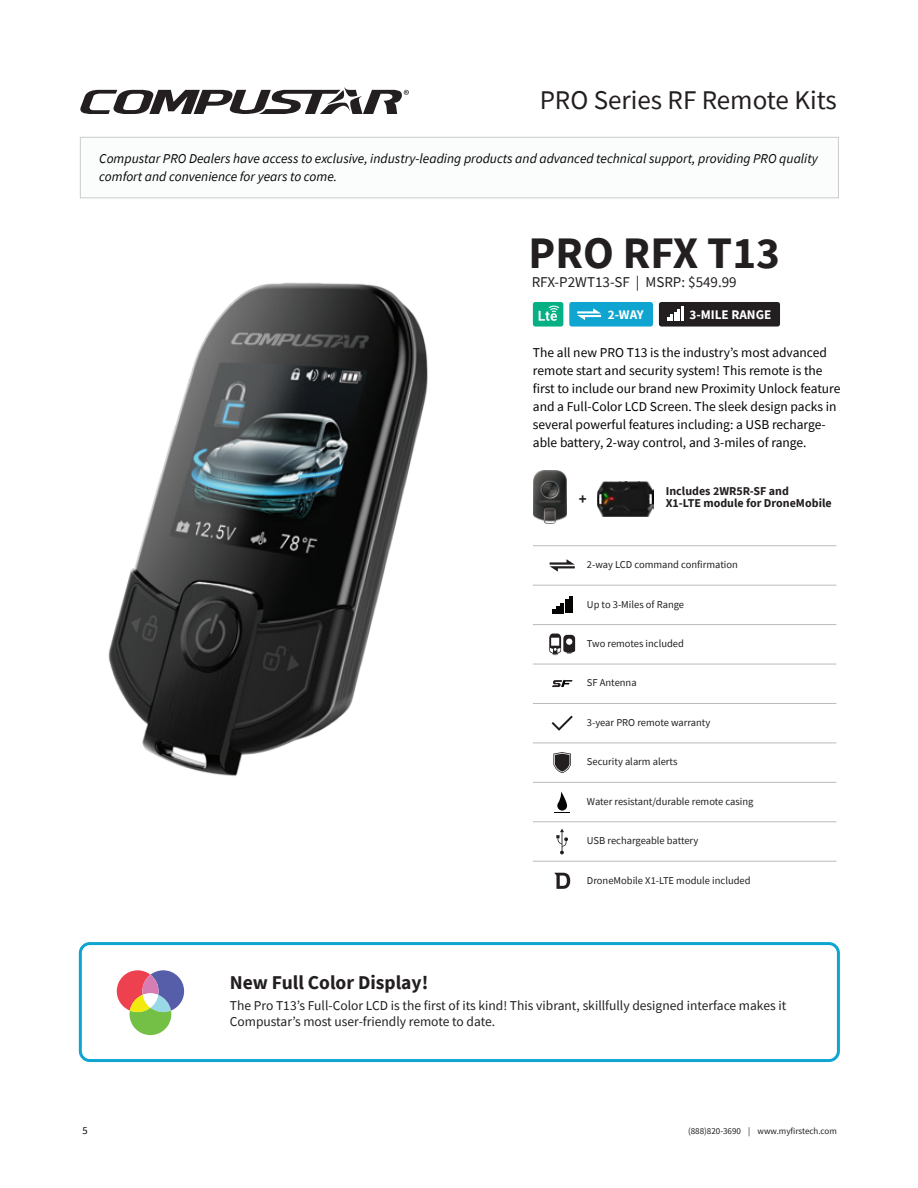
<style>
.page{position:relative;width:918px;height:1188px;background:#fff}
.page>*{position:absolute;margin:0;border:0;box-sizing:border-box;transform-origin:0 0}
.t1{font:700 45px "Source Sans Pro";color:#231f20}
.t2{font:27px "Source Sans Pro";color:#231f20}
.t3{font:700 19.5px "Source Sans Pro";color:#231f20}
.t4{font:15px "Source Sans Pro";color:#231f20}
.t5{font:700 15px "Source Sans Pro";color:#231f20}
.t6{font:13.5px/18px "Source Sans Pro";color:#040503}
.t7{font:italic 13.5px/18px "Source Sans Pro";color:#040503}
.t8{font:13.5px/16.2px "Source Sans Pro";color:#231f20}
.t9{font:700 13.2px "Source Sans Pro";color:#fff}
.t10{font:700 12px "Source Sans Pro";color:#231f20}
.t11{font:10.5px "Source Sans Pro";color:#231f20}
.t12{font:10.5px "Source Sans Pro";color:#000}
.t13{font:9px "Source Sans Pro";color:#231f20}
</style>
<div class="page">
<div style="left:80px;top:137px;width:758px;height:61px;background:#fafbfb"></div>
<div style="left:80px;top:137px;width:759px;height:61px;border:1px solid #bbb"></div>
<svg style="left:80px;top:87px;width:329px;height:27px"></svg>
<img style="left:108px;top:282px;width:320px;height:494px">
<div style="left:659px;top:302px;width:121px;height:25px;background:#231f20;border-radius:3px"></div>
<svg style="left:667px;top:310px;width:13px;height:11px"></svg>
<hr style="left:681px;top:307px;width:3px;height:14px;background:#fff">
<div style="left:569px;top:302px;width:84px;height:25px;background:#10a5d1;border-radius:3px"></div>
<svg style="left:577px;top:308px;width:24px;height:12px"></svg>
<div style="left:533px;top:302px;width:30px;height:25px;background:#05b085;border-radius:3px"></div>
<svg style="left:539px;top:306px;width:20px;height:15px"></svg>
<img style="left:534px;top:470px;width:33px;height:53px">
<hr style="left:533px;top:585px;width:303px;height:1px;background:#bbb">
<hr style="left:533px;top:545px;width:303px;height:1px;background:#bbb">
<hr style="left:533px;top:624px;width:303px;height:1px;background:#bbb">
<svg style="left:552px;top:600px;width:16px;height:13px"></svg>
<hr style="left:569px;top:596px;width:3px;height:17px;background:#040503">
<svg style="left:550px;top:559px;width:25px;height:13px"></svg>
<svg style="left:549px;top:634px;width:26px;height:21px"></svg>
<hr style="left:533px;top:664px;width:303px;height:1px;background:#bbb">
<hr style="left:533px;top:703px;width:303px;height:1px;background:#bbb">
<hr style="left:533px;top:743px;width:303px;height:1px;background:#bbb">
<hr style="left:533px;top:782px;width:303px;height:1px;background:#bbb">
<hr style="left:533px;top:821px;width:303px;height:1px;background:#bbb">
<hr style="left:533px;top:861px;width:303px;height:1px;background:#bbb">
<svg style="left:552px;top:680px;width:20px;height:7px"></svg>
<svg style="left:552px;top:716px;width:21px;height:15px"></svg>
<svg style="left:554px;top:791px;width:16px;height:22px"></svg>
<svg style="left:553px;top:752px;width:18px;height:21px"></svg>
<svg style="left:556px;top:829px;width:12px;height:25px"></svg>
<svg style="left:554px;top:873px;width:16px;height:16px"></svg>
<img style="left:597px;top:481px;width:57px;height:35px">
<div style="left:79px;top:942px;width:761px;height:120px;border:3px solid #10a5d1;border-radius:9px"></div>
<svg style="left:117px;top:970px;width:67px;height:65px"></svg>
<p class="t2" style="left:540px;top:83px;width:299px">PRO Series RF Remote Kits</p>
<p class="t7" style="left:99px;top:149px;width:720px">Compustar PRO Dealers have access to exclusive, industry-leading products and advanced technical support, providing PRO quality comfort and convenience for years to come.</p>
<p class="t1" style="left:529px;top:223px;width:253px">PRO RFX T13</p>
<p class="t4" style="left:532px;top:272px;width:206px">RFX-P2WT13-SF | MSRP: $549.99</p>
<p class="t9" style="left:608px;top:305px;width:38px">2-WAY</p>
<p class="t9" style="left:689px;top:305px;width:83px">3-MILE RANGE</p>
<p class="t6" style="left:533px;top:343px;width:309px">The all new PRO T13 is the industry’s most advanced remote start and security system! This remote is the first to include our brand new Proximity Unlock feature and a Full-Color LCD Screen. The sleek design packs in several powerful features including: a USB recharge&shy;able battery, 2-way control, and 3-miles of range.</p>
<p class="t10" style="left:666px;top:483px;width:125px">Includes 2WR5R-SF and</p>
<p class="t5" style="left:579px;top:489px;width:9px">+</p>
<p class="t10" style="left:666px;top:495px;width:167px">X1-LTE module for DroneMobile</p>
<p class="t3" style="left:230px;top:969px;width:200px">New Full Color Display!</p>
<p class="t11" style="left:587px;top:558px;width:153px">2-way LCD command confirmation</p>
<p class="t11" style="left:587px;top:597px;width:99px">Up to 3-Miles of Range</p>
<p class="t11" style="left:587px;top:637px;width:99px">Two remotes included</p>
<p class="t11" style="left:587px;top:676px;width:51px">SF Antenna</p>
<p class="t11" style="left:587px;top:716px;width:125px">3-year PRO remote warranty</p>
<p class="t11" style="left:587px;top:755px;width:92px">Security alarm alerts</p>
<p class="t11" style="left:587px;top:795px;width:168px">Water resistant/durable remote casing</p>
<p class="t11" style="left:587px;top:834px;width:113px">USB rechargeable battery</p>
<p class="t11" style="left:587px;top:873px;width:165px">DroneMobile X1-LTE module included</p>
<p class="t8" style="left:230px;top:998px;width:558px">The Pro T13’s Full-Color LCD is the first of its kind! This vibrant, skillfully designed interface makes it<br>Compustar’s most user-friendly remote to date.</p>
<p class="t12" style="left:82px;top:1124px;width:7px">5</p>
<p class="t13" style="left:688px;top:1126px;width:150px">(888)820-3690 | www.myfirstech.com</p>
</div>
